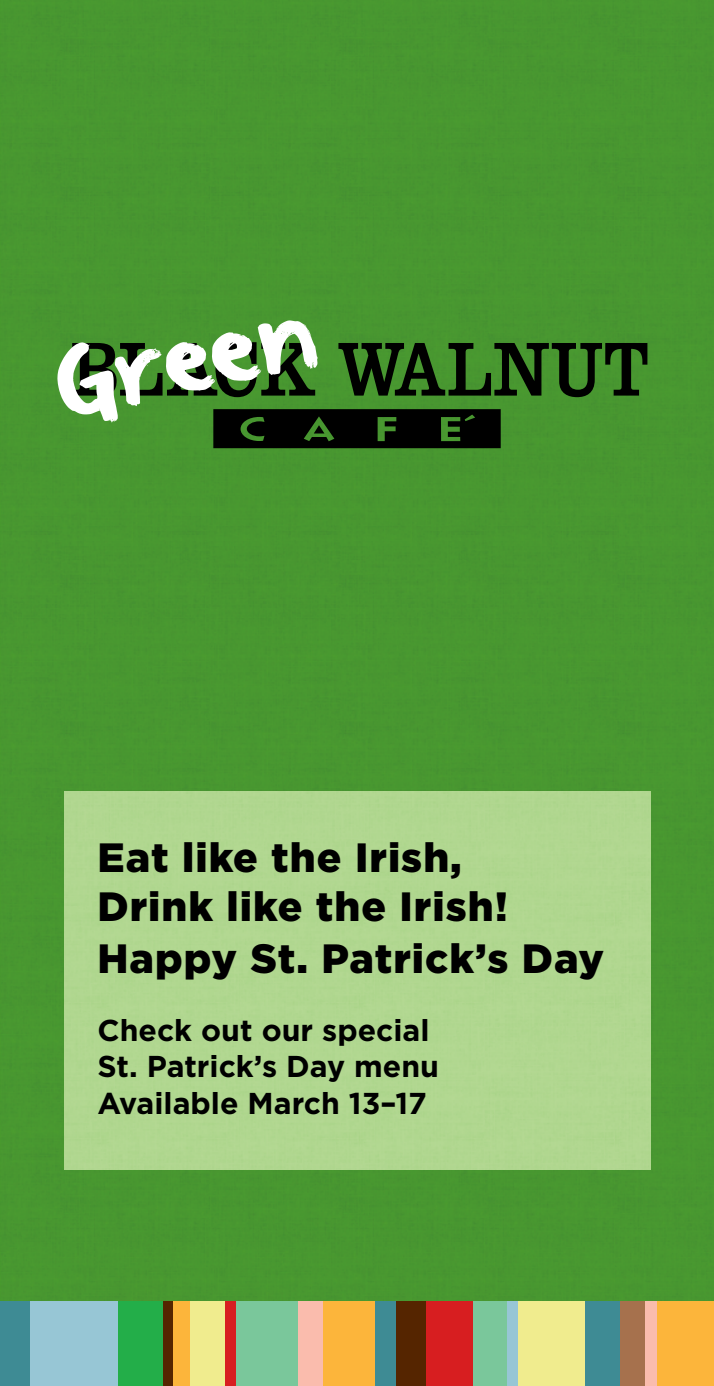
<style>
.page{position:relative;width:714px;height:1386px;background:#fff}
.page>*{position:absolute;margin:0;border:0;box-sizing:border-box;transform-origin:0 0}
.t1{font:75.08px "From Where You Are";color:#fff}
.t2{font:900 40.95px/50.4px "Gotham";letter-spacing:.025em;color:#000}
.t3{font:700 30.1px/36.2px "Gotham";color:#000}
</style>
<div class="page">
<div style="left:0;top:0;width:713px;height:1302px;background:#489730"></div>
<div style="left:0;top:1302px;width:31px;height:84px;background:#3e8b94"></div>
<div style="left:650px;top:1302px;width:63px;height:84px;background:#fcb53b"></div>
<div style="left:31px;top:1302px;width:87px;height:84px;background:#97c6d5"></div>
<div style="left:506px;top:1302px;width:12px;height:84px;background:#97c6d5"></div>
<div style="left:395px;top:1302px;width:32px;height:84px;background:#552500"></div>
<div style="left:156px;top:1302px;width:17px;height:84px;background:#552500"></div>
<div style="left:118px;top:1302px;width:44px;height:84px;background:#23ae49"></div>
<div style="left:173px;top:1302px;width:18px;height:84px;background:#fcb53b"></div>
<div style="left:191px;top:1302px;width:34px;height:84px;background:#f0ec8e"></div>
<div style="left:518px;top:1302px;width:67px;height:84px;background:#f0ec8e"></div>
<div style="left:225px;top:1302px;width:11px;height:84px;background:#d71e20"></div>
<div style="left:426px;top:1302px;width:47px;height:84px;background:#d71e20"></div>
<div style="left:619px;top:1302px;width:25px;height:84px;background:#a6714d"></div>
<div style="left:236px;top:1302px;width:62px;height:84px;background:#7ac79b"></div>
<div style="left:473px;top:1302px;width:33px;height:84px;background:#7ac79b"></div>
<div style="left:298px;top:1302px;width:25px;height:84px;background:#fabcad"></div>
<div style="left:644px;top:1302px;width:12px;height:84px;background:#fabcad"></div>
<div style="left:323px;top:1302px;width:52px;height:84px;background:#fcb53b"></div>
<div style="left:375px;top:1302px;width:20px;height:84px;background:#3e8b94"></div>
<div style="left:585px;top:1302px;width:34px;height:84px;background:#3e8b94"></div>
<div style="left:64px;top:792px;width:586px;height:378px;background:#b0d78f"></div>
<svg style="left:72px;top:341px;width:243px;height:56px;background:#29571b"></svg>
<svg style="left:338px;top:343px;width:309px;height:54px;background:#28551b"></svg>
<svg style="left:213px;top:409px;width:287px;height:39px;background:#071005"></svg>
<h1 class="t1" style="left:50px;top:351px;width:264px;rotate:-12deg">Green</h1>
<h2 class="t2" style="left:97px;top:832px;width:508px">Eat like the Irish,<br>Drink like the Irish!<br>Happy St. Patrick’s Day</h2>
<p class="t3" style="left:97px;top:1012px;width:343px">Check out our special<br>St. Patrick’s Day menu<br>Available March 13–17</p>
</div>
